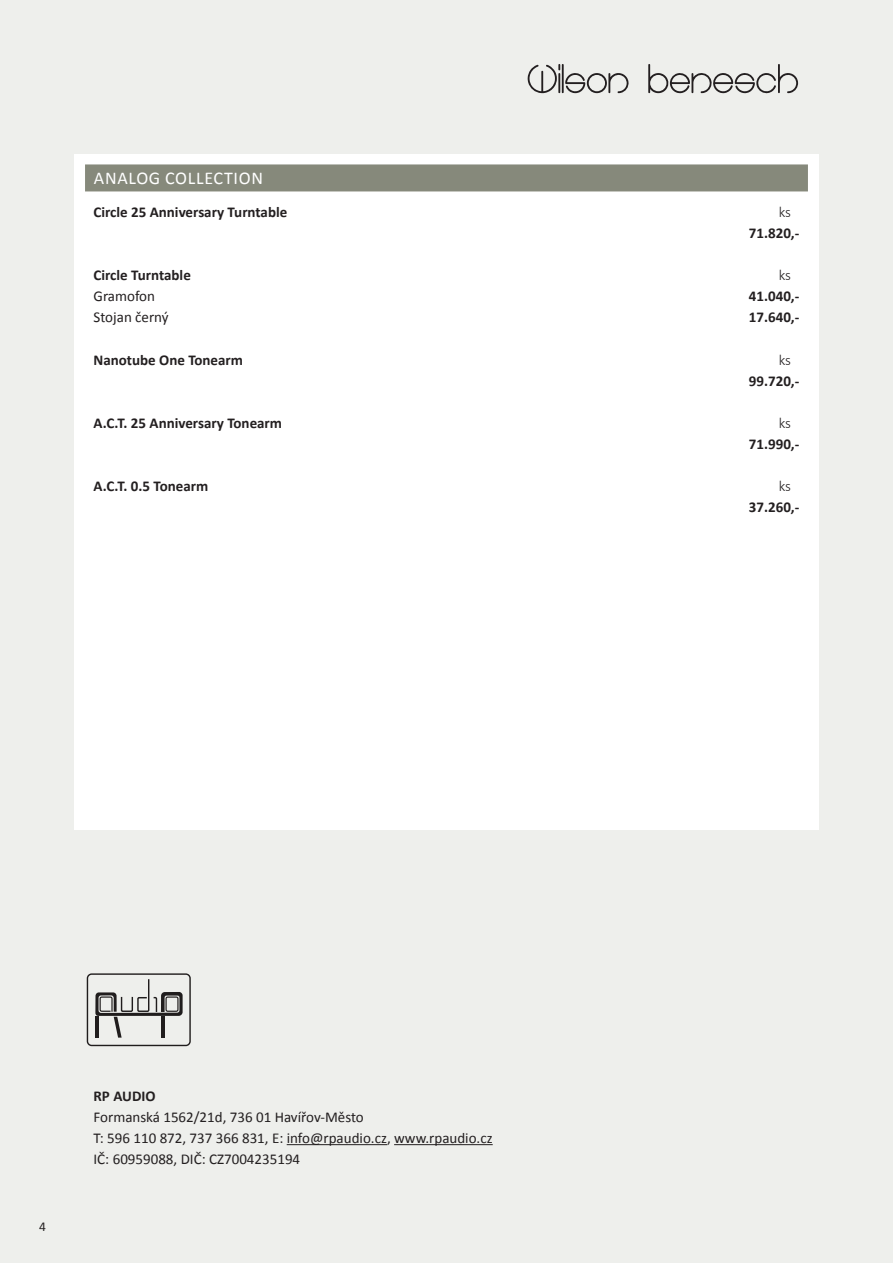
<style>
.page{position:relative;width:893px;height:1263px;background:#eeefec}
.page>*{position:absolute;margin:0;border:0;box-sizing:border-box;transform-origin:0 0}
.t1{font:18px "Calibri";letter-spacing:.04em;color:#fff}
.t2{font:700 15px "Calibri";color:#231f20}
.t3{font:15px "Calibri";color:#231f20}
.t4{font:300 15px "Calibri";letter-spacing:-.01em;color:#231f20}
.t5{font:13.5px "Calibri";color:#231f20}
</style>
<div class="page">
<div style="left:74px;top:154px;width:745px;height:675px;background:#fff"></div>
<div style="left:85px;top:164px;width:723px;height:27px;background:#86897b"></div>
<hr style="left:287px;top:1144px;width:100px;height:1px;background:#231f20">
<hr style="left:394px;top:1144px;width:99px;height:1px;background:#231f20">
<svg style="left:87px;top:973px;width:104px;height:73px"></svg>
<svg style="left:648px;top:64px;width:150px;height:30px"></svg>
<svg style="left:528px;top:64px;width:101px;height:29px"></svg>
<p class="t1" style="left:94px;top:166px;width:171px">ANALOG COLLECTION</p>
<p class="t2" style="left:94px;top:203px;width:195px">Circle 25 Anniversary Turntable</p>
<p class="t4" style="left:779px;top:203px;width:14px">ks</p>
<p class="t2" style="left:749px;top:224px;width:52px">71.820,-</p>
<p class="t2" style="left:94px;top:266px;width:99px">Circle Turntable</p>
<p class="t4" style="left:779px;top:266px;width:14px">ks</p>
<p class="t3" style="left:94px;top:287px;width:63px">Gramofon</p>
<p class="t2" style="left:749px;top:287px;width:52px">41.040,-</p>
<p class="t3" style="left:94px;top:308px;width:77px">Stojan černý</p>
<p class="t2" style="left:749px;top:308px;width:52px">17.640,-</p>
<p class="t2" style="left:94px;top:350px;width:151px">Nanotube One Tonearm</p>
<p class="t4" style="left:779px;top:351px;width:14px">ks</p>
<p class="t2" style="left:749px;top:371px;width:52px">99.720,-</p>
<p class="t2" style="left:94px;top:413px;width:190px">A.C.T. 25 Anniversary Tonearm</p>
<p class="t4" style="left:779px;top:414px;width:14px">ks</p>
<p class="t2" style="left:749px;top:434px;width:52px">71.990,-</p>
<p class="t2" style="left:94px;top:476px;width:116px">A.C.T. 0.5 Tonearm</p>
<p class="t4" style="left:779px;top:477px;width:14px">ks</p>
<p class="t2" style="left:749px;top:497px;width:52px">37.260,-</p>
<p class="t5" style="left:39px;top:1217px;width:8px">4</p>
<p class="t2" style="left:94px;top:1086px;width:64px">RP AUDIO</p>
<p class="t3" style="left:94px;top:1107px;width:272px">Formanská 1562/21d, 736 01 Havířov-Město</p>
<p class="t3" style="left:94px;top:1128px;width:401px">T: 596 110 872, 737 366 831, E: info@rpaudio.cz, www.rpaudio.cz</p>
<p class="t3" style="left:94px;top:1149px;width:208px">IČ: 60959088, DIČ: CZ7004235194</p>
</div>
